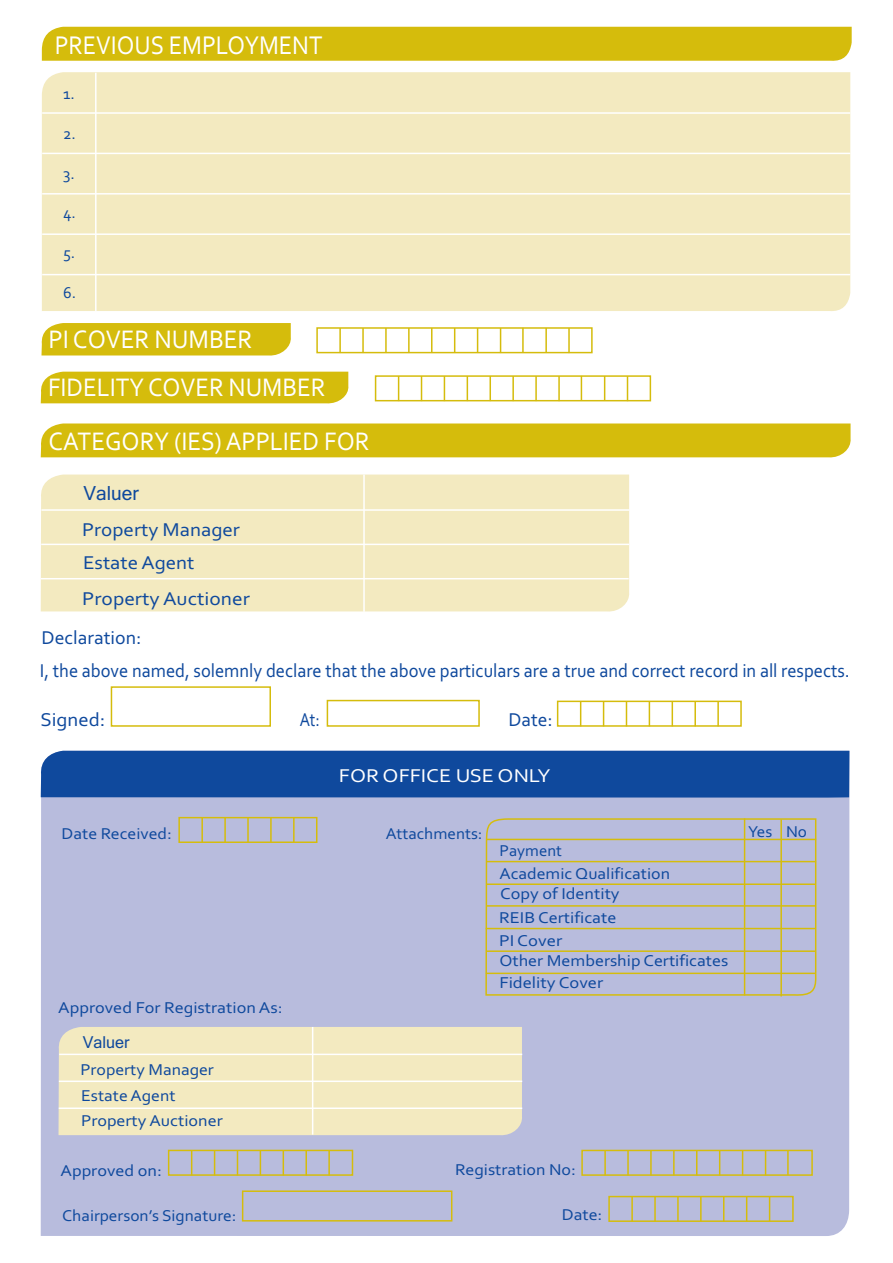
<style>
.page{position:relative;width:893px;height:1263px;background:#fff}
.page>*{position:absolute;margin:0;border:0;box-sizing:border-box;transform-origin:0 0}
.t1{font:26.85px "Corbel";color:#fff;scale:.9 1}
.t2{font:26.55px "Corbel";color:#fff;scale:.93 1}
.t3{font:26.55px "Corbel";color:#fff;scale:.94 1}
.t4{font:19.5px "Corbel";color:#0f499d;scale:.94 1}
.t5{font:19.5px "Corbel";color:#0f499d}
.t6{font:19.5px "Corbel";color:#0f499d;scale:1.09 1}
.t7{font:19.5px "Corbel";color:#fff;scale:1.13 1}
.t8{font:19.5px "Corbel";color:#0f499d;scale:1.08 1}
.t9{font:19.5px "Corbel";color:#0f499d;scale:1.07 1}
.t10{font:19.5px "Corbel";color:#0f499d;scale:1.06 1}
.t11{font:19.5px "Microsoft Sans Serif";color:#0f499d}
.t12{font:19.5px "Corbel";color:#0f499d;scale:.83 1}
.t13{font:16.5px "Corbel";color:#0f499d;scale:1.08 1}
.t14{font:16.5px/24.3px "Corbel";color:#0f499d;scale:1.1 1}
.t15{font:16.5px "Corbel";color:#0f499d;scale:1.09 1}
.t16{font:16.5px "Corbel";color:#0f499d;scale:1.05 1}
.t17{font:16.5px "Corbel";color:#0f499d}
.t18{font:16.5px "Corbel";color:#0f499d;scale:1.04 1}
.t19{font:16.5px "Corbel";color:#0f499d;scale:1.12 1}
.t20{font:16.5px "Corbel";color:#0f499d;scale:1.07 1}
.t21{font:16.5px "Corbel";color:#0f499d;scale:1.13 1}
.t22{font:16.5px "Microsoft Sans Serif";color:#0f499d}
</style>
<div class="page">
<div style="left:40px;top:798px;width:809px;height:438px;background:#b8bcdd"></div>
<div style="left:42px;top:27px;width:810px;height:34px;background:#d5bc0c"></div>
<div style="left:42px;top:72px;width:808px;height:239px;background:#f3eac0"></div>
<svg style="left:41px;top:323px;width:250px;height:33px"></svg>
<div style="left:40px;top:372px;width:309px;height:32px;background:#d5bc0c"></div>
<div style="left:40px;top:423px;width:811px;height:35px;background:#d5bc0c"></div>
<hr style="left:95px;top:73px;width:2px;height:238px;background:#fff">
<hr style="left:42px;top:112px;width:808px;height:2px;background:#fff">
<hr style="left:42px;top:153px;width:808px;height:1px;background:#fff">
<hr style="left:42px;top:193px;width:808px;height:2px;background:#fff">
<hr style="left:42px;top:233px;width:808px;height:2px;background:#fff">
<hr style="left:42px;top:274px;width:808px;height:1px;background:#fff">
<div style="left:111px;top:686px;width:160px;height:41px;border:2px solid #d5bc0c"></div>
<div style="left:327px;top:700px;width:153px;height:27px;border:2px solid #d5bc0c"></div>
<div style="left:557px;top:701px;width:185px;height:26px;border:2px solid #d5bc0c"></div>
<div style="left:316px;top:327px;width:277px;height:26px;border:2px solid #d5bc0c"></div>
<div style="left:375px;top:375px;width:276px;height:26px;border:2px solid #d5bc0c"></div>
<div style="left:581px;top:1150px;width:232px;height:26px;border:2px solid #d5bc0c"></div>
<div style="left:608px;top:1196px;width:186px;height:26px;border:2px solid #d5bc0c"></div>
<div style="left:168px;top:1150px;width:185px;height:26px;border:2px solid #d5bc0c"></div>
<div style="left:242px;top:1190px;width:210px;height:31px;border:2px solid #d5bc0c"></div>
<div style="left:178px;top:817px;width:139px;height:26px;border:2px solid #d5bc0c"></div>
<svg style="left:580px;top:701px;width:1px;height:25px"></svg>
<hr style="left:339px;top:328px;width:2px;height:25px;background:#d5bc0c">
<svg style="left:398px;top:376px;width:1px;height:25px"></svg>
<hr style="left:604px;top:1150px;width:2px;height:25px;background:#d5bc0c">
<hr style="left:631px;top:1197px;width:2px;height:24px;background:#d5bc0c">
<svg style="left:191px;top:1150px;width:1px;height:25px"></svg>
<hr style="left:201px;top:818px;width:2px;height:25px;background:#d5bc0c">
<svg style="left:603px;top:701px;width:1px;height:25px"></svg>
<hr style="left:362px;top:328px;width:2px;height:25px;background:#d5bc0c">
<svg style="left:421px;top:376px;width:1px;height:25px"></svg>
<hr style="left:627px;top:1150px;width:2px;height:25px;background:#d5bc0c">
<hr style="left:654px;top:1197px;width:2px;height:24px;background:#d5bc0c">
<svg style="left:214px;top:1150px;width:1px;height:25px"></svg>
<hr style="left:224px;top:818px;width:2px;height:25px;background:#d5bc0c">
<svg style="left:626px;top:701px;width:1px;height:25px"></svg>
<hr style="left:385px;top:328px;width:2px;height:25px;background:#d5bc0c">
<svg style="left:444px;top:376px;width:1px;height:25px"></svg>
<hr style="left:650px;top:1150px;width:2px;height:25px;background:#d5bc0c">
<hr style="left:677px;top:1197px;width:2px;height:24px;background:#d5bc0c">
<svg style="left:237px;top:1150px;width:1px;height:25px"></svg>
<hr style="left:247px;top:818px;width:2px;height:25px;background:#d5bc0c">
<svg style="left:649px;top:701px;width:1px;height:25px"></svg>
<hr style="left:408px;top:328px;width:2px;height:25px;background:#d5bc0c">
<svg style="left:467px;top:376px;width:1px;height:25px"></svg>
<hr style="left:673px;top:1150px;width:2px;height:25px;background:#d5bc0c">
<hr style="left:700px;top:1197px;width:2px;height:24px;background:#d5bc0c">
<svg style="left:260px;top:1150px;width:1px;height:25px"></svg>
<hr style="left:270px;top:818px;width:2px;height:25px;background:#d5bc0c">
<svg style="left:672px;top:701px;width:1px;height:25px"></svg>
<svg style="left:431px;top:328px;width:1px;height:25px"></svg>
<hr style="left:489px;top:376px;width:2px;height:25px;background:#d5bc0c">
<svg style="left:696px;top:1150px;width:1px;height:25px"></svg>
<svg style="left:723px;top:1197px;width:1px;height:24px"></svg>
<svg style="left:283px;top:1150px;width:1px;height:25px"></svg>
<hr style="left:293px;top:818px;width:2px;height:25px;background:#d5bc0c">
<hr style="left:694px;top:701px;width:2px;height:25px;background:#d5bc0c">
<svg style="left:454px;top:328px;width:1px;height:25px"></svg>
<hr style="left:512px;top:376px;width:2px;height:25px;background:#d5bc0c">
<svg style="left:719px;top:1150px;width:1px;height:25px"></svg>
<svg style="left:746px;top:1196px;width:1px;height:25px"></svg>
<hr style="left:305px;top:1150px;width:2px;height:25px;background:#d5bc0c">
<hr style="left:717px;top:701px;width:2px;height:25px;background:#d5bc0c">
<svg style="left:477px;top:328px;width:1px;height:25px"></svg>
<hr style="left:535px;top:376px;width:2px;height:25px;background:#d5bc0c">
<svg style="left:742px;top:1150px;width:1px;height:25px"></svg>
<svg style="left:769px;top:1196px;width:1px;height:25px"></svg>
<hr style="left:328px;top:1150px;width:2px;height:25px;background:#d5bc0c">
<svg style="left:500px;top:328px;width:1px;height:25px"></svg>
<hr style="left:558px;top:376px;width:2px;height:25px;background:#d5bc0c">
<svg style="left:765px;top:1150px;width:1px;height:25px"></svg>
<hr style="left:522px;top:328px;width:2px;height:25px;background:#d5bc0c">
<svg style="left:581px;top:376px;width:1px;height:25px"></svg>
<hr style="left:787px;top:1150px;width:2px;height:25px;background:#d5bc0c">
<hr style="left:545px;top:328px;width:2px;height:25px;background:#d5bc0c">
<svg style="left:604px;top:376px;width:1px;height:25px"></svg>
<hr style="left:568px;top:328px;width:2px;height:25px;background:#d5bc0c">
<svg style="left:627px;top:376px;width:1px;height:25px"></svg>
<svg style="left:485px;top:817px;width:332px;height:179px"></svg>
<hr style="left:487px;top:839px;width:329px;height:1px;background:#d5bc0c">
<hr style="left:487px;top:861px;width:329px;height:1px;background:#d5bc0c">
<hr style="left:744px;top:818px;width:1px;height:177px;background:#d5bc0c">
<hr style="left:486px;top:883px;width:330px;height:2px;background:#d5bc0c">
<hr style="left:487px;top:905px;width:329px;height:2px;background:#d5bc0c">
<hr style="left:486px;top:928px;width:329px;height:1px;background:#d5bc0c">
<hr style="left:487px;top:950px;width:329px;height:2px;background:#d5bc0c">
<hr style="left:780px;top:819px;width:2px;height:177px;background:#d5bc0c">
<div style="left:40px;top:474px;width:590px;height:138px;background:#f3eac0"></div>
<hr style="left:41px;top:509px;width:588px;height:2px;background:#fff">
<hr style="left:41px;top:544px;width:588px;height:1px;background:#fff">
<hr style="left:363px;top:475px;width:2px;height:137px;background:#fff">
<hr style="left:41px;top:578px;width:588px;height:1px;background:#fff">
<div style="left:58px;top:1027px;width:465px;height:109px;background:#f3eac0"></div>
<hr style="left:59px;top:1053px;width:463px;height:2px;background:#fff">
<hr style="left:59px;top:1080px;width:463px;height:2px;background:#fff">
<hr style="left:59px;top:1107px;width:463px;height:2px;background:#fff">
<hr style="left:312px;top:1027px;width:1px;height:107px;background:#fff">
<div style="left:40px;top:751px;width:809px;height:47px;background:#0f499d"></div>
<h1 class="t1" style="left:55px;top:34px;width:299px">PREVIOUS EMPLOYMENT</h1>
<p class="t17" style="left:63px;top:87px;width:13px">1.</p>
<p class="t17" style="left:63px;top:126px;width:14px">2.</p>
<p class="t17" style="left:63px;top:166px;width:13px">3.</p>
<p class="t17" style="left:63px;top:206px;width:14px">4.</p>
<p class="t17" style="left:63px;top:246px;width:14px">5.</p>
<p class="t17" style="left:63px;top:286px;width:14px">6.</p>
<h2 class="t3" style="left:49px;top:328px;width:218px">PI COVER NUMBER</h2>
<h2 class="t2" style="left:48px;top:376px;width:300px">FIDELITY COVER NUMBER</h2>
<h2 class="t2" style="left:49px;top:430px;width:346px">CATEGORY (IES) APPLIED FOR</h2>
<p class="t11" style="left:84px;top:486px;width:57px">Valuer</p>
<p class="t8" style="left:82px;top:521px;width:148px">Property Manager</p>
<p class="t9" style="left:83px;top:554px;width:106px">Estate Agent</p>
<p class="t6" style="left:82px;top:590px;width:155px">Property Auctioner</p>
<p class="t5" style="left:42px;top:630px;width:101px">Declaration:</p>
<p class="t4" style="left:40px;top:662px;width:863px">I, the above named, solemnly declare that the above particulars are a true and correct record in all respects.</p>
<p class="t12" style="left:300px;top:712px;width:26px">At:</p>
<p class="t5" style="left:508px;top:712px;width:46px">Date:</p>
<p class="t10" style="left:40px;top:712px;width:63px">Signed:</p>
<p class="t13" style="left:62px;top:827px;width:104px">Date Received:</p>
<p class="t14" style="left:58px;top:997px;width:205px">Approved For Registration As:</p>
<p class="t22" style="left:83px;top:1036px;width:48px">Valuer</p>
<p class="t13" style="left:80px;top:1063px;width:125px">Property Manager</p>
<p class="t20" style="left:81px;top:1089px;width:90px">Estate Agent</p>
<p class="t15" style="left:81px;top:1113px;width:132px">Property Auctioner</p>
<p class="t14" style="left:60px;top:1159px;width:94px">Approved on:</p>
<p class="t16" style="left:62px;top:1208px;width:167px">Chairperson’s Signature:</p>
<p class="t7" style="left:339px;top:767px;width:189px">FOR OFFICE USE ONLY</p>
<p class="t18" style="left:386px;top:827px;width:95px">Attachments:</p>
<p class="t17" style="left:500px;top:843px;width:64px">Payment</p>
<p class="t14" style="left:499px;top:882px;width:111px">Copy of Identity<br>REIB Certificate</p>
<p class="t15" style="left:499px;top:954px;width:212px">Other Membership Certificates</p>
<p class="t13" style="left:499px;top:866px;width:160px">Academic Qualification</p>
<p class="t21" style="left:499px;top:933px;width:57px">PI Cover</p>
<p class="t19" style="left:499px;top:976px;width:94px">Fidelity Cover</p>
<p class="t18" style="left:748px;top:825px;width:58px">Yes No</p>
<p class="t13" style="left:455px;top:1163px;width:113px">Registration No:</p>
<p class="t13" style="left:562px;top:1208px;width:39px">Date:</p>
</div>
